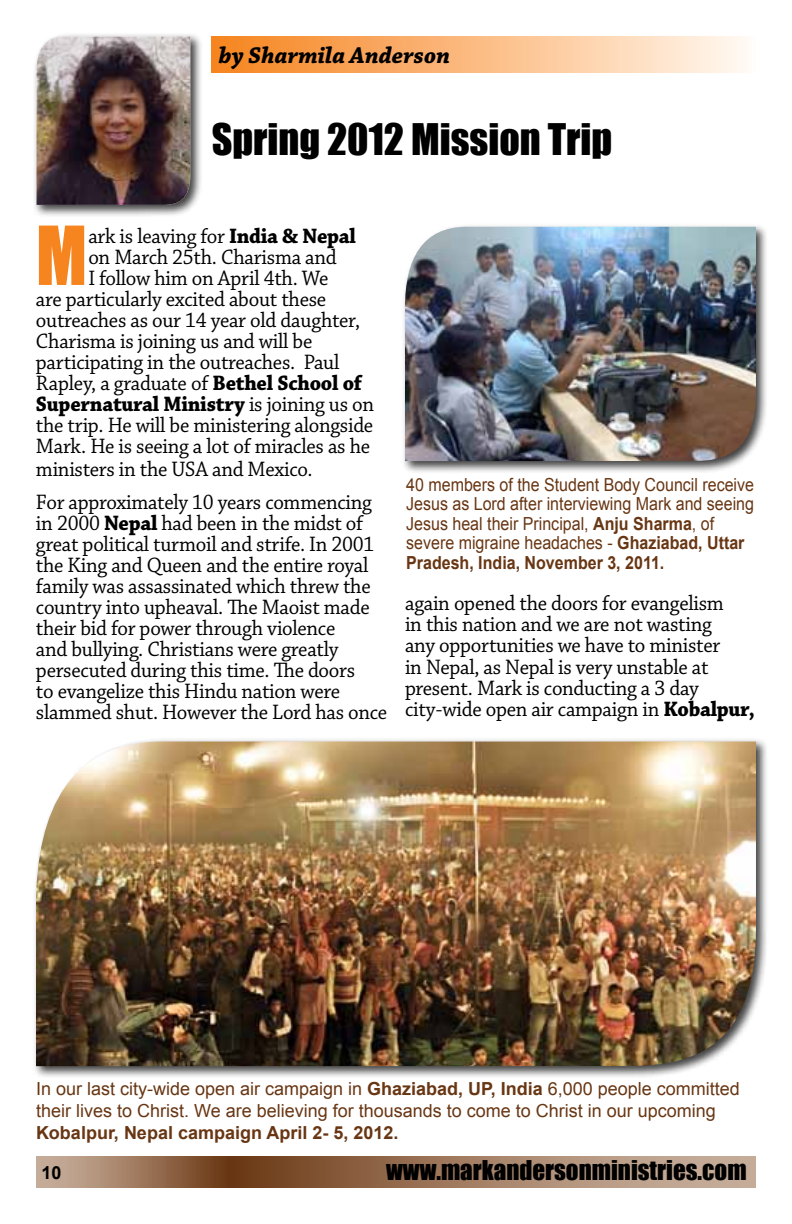
<style>
.page{position:relative;width:792px;height:1224px;background:#fff}
.page>*{position:absolute;margin:0;border:0;box-sizing:border-box;transform-origin:0 0}
.t1{font:75.2px "Impact";color:#f6851f;scale:.95 1}
.t2{font:40px "Impact";color:#000}
.t3{font:25px "Impact";color:#000}
.t4{font:italic 700 24px "Chaparral Pro";color:#000}
.t5{font:22px/21px "Chaparral Pro";letter-spacing:-.015em;color:#000;scale:.95 1}
.t6{font:700 22px "Chaparral Pro";letter-spacing:-.015em;color:#000;scale:.95 1}
.t7{font:18px/19.4px "Arial";color:#683613;scale:.89 1}
.t8{font:18px/22px "Arial";color:#683613}
.t9{font:700 18px "Arial";color:#683613}
.t10{font:700 18px "Arial";color:#000}
.s1{font-weight:700}
.s2{font-weight:400}
</style>
<div class="page">
<svg style="left:36px;top:1157px;width:720px;height:31px;background:#a07c62"></svg>
<div style="left:33px;top:33px;width:170px;height:185px;background:#000;opacity:.75"></div>
<img style="left:36px;top:36px;width:154px;height:169px">
<div style="left:212px;top:36px;width:544px;height:37px;background:linear-gradient(to right,#f6831d,#fff9f3)"></div>
<div style="left:401px;top:223px;width:367px;height:250px;background:#000;opacity:.75"></div>
<img style="left:405px;top:227px;width:351px;height:234px">
<div style="left:32px;top:738px;width:737px;height:340px;background:#000;opacity:.75"></div>
<img style="left:36px;top:742px;width:720px;height:324px">
<p class="t4" style="left:219px;top:42px;width:233px">by Sharmila Anderson</p>
<h2 class="t2" style="left:212px;top:109px;width:402px">Spring 2012 Mission Trip</h2>
<h1 class="t1" style="left:36px;top:197px;width:55px">M</h1>
<p class="t5" style="left:88px;top:226px;width:283px">ark is leaving for <span class="s1">India &amp; Nepal</span></p>
<p class="t5" style="left:88px;top:247px;width:263px">on March 25th. Charisma and</p>
<p class="t5" style="left:88px;top:268px;width:254px">I follow him on April 4th. We</p>
<p class="t5" style="left:36px;top:289px;width:307px">are particularly excited about these</p>
<p class="t5" style="left:36px;top:310px;width:343px">outreaches as our 14 year old daughter,</p>
<p class="t5" style="left:36px;top:331px;width:292px">Charisma is joining us and will be</p>
<p class="t5" style="left:36px;top:352px;width:321px">participating in the outreaches. Paul</p>
<p class="t5" style="left:36px;top:373px;width:345px">Rapley, a graduate of <span class="s1">Bethel School of</span></p>
<p class="t6" style="left:36px;top:391px;width:357px">Supernatural Ministry <span class="s2">is joining us on</span></p>
<p class="t5" style="left:36px;top:415px;width:356px">the trip. He will be ministering alongside</p>
<p class="t5" style="left:36px;top:436px;width:353px">Mark. He is seeing a lot of miracles as he</p>
<p class="t5" style="left:36px;top:453px;width:355px;line-height:33px">ministers in the USA and Mexico.<br>For approximately 10 years commencing</p>
<p class="t5" style="left:36px;top:513px;width:371px">in 2000 <span class="s1">Nepal</span> had been in the midst of great political turmoil and strife. In 2001 the King and Queen and the entire royal family was assassinated which threw the country into upheaval. The Maoist made their bid for power through violence<br>and bullying. Christians were greatly persecuted during this time. The doors<br>to evangelize this Hindu nation were slammed shut. However the Lord has once</p>
<p class="t7" style="left:406px;top:475px;width:392px">40 members of the Student Body Council receive Jesus as Lord after interviewing Mark and seeing Jesus heal their Principal, <span class="s1">Anju Sharma</span>, of severe migraine headaches - <span class="s1">Ghaziabad, Uttar Pradesh, India, November 3, 2011.</span></p>
<p class="t5" style="left:405px;top:594px;width:370px">again opened the doors for evangelism<br>in this nation and we are not wasting<br>any opportunities we have to minister<br>in Nepal, as Nepal is very unstable at present. Mark is conducting a 3 day city-wide open air campaign in <span class="s1">Kobalpur,</span></p>
<p class="t8" style="left:36px;top:1078px;width:705px">In our last city-wide open air campaign in <span class="s1">Ghaziabad, UP, India</span> 6,000 people committed their lives to Christ. We are believing for thousands to come to Christ in our upcoming</p>
<p class="t9" style="left:36px;top:1121px;width:364px">Kobalpur, Nepal campaign April 2- 5, 2012.</p>
<p class="t10" style="left:42px;top:1161px;width:22px">10</p>
<p class="t3" style="left:386px;top:1151px;width:362px">www.markandersonministries.com</p>
</div>
